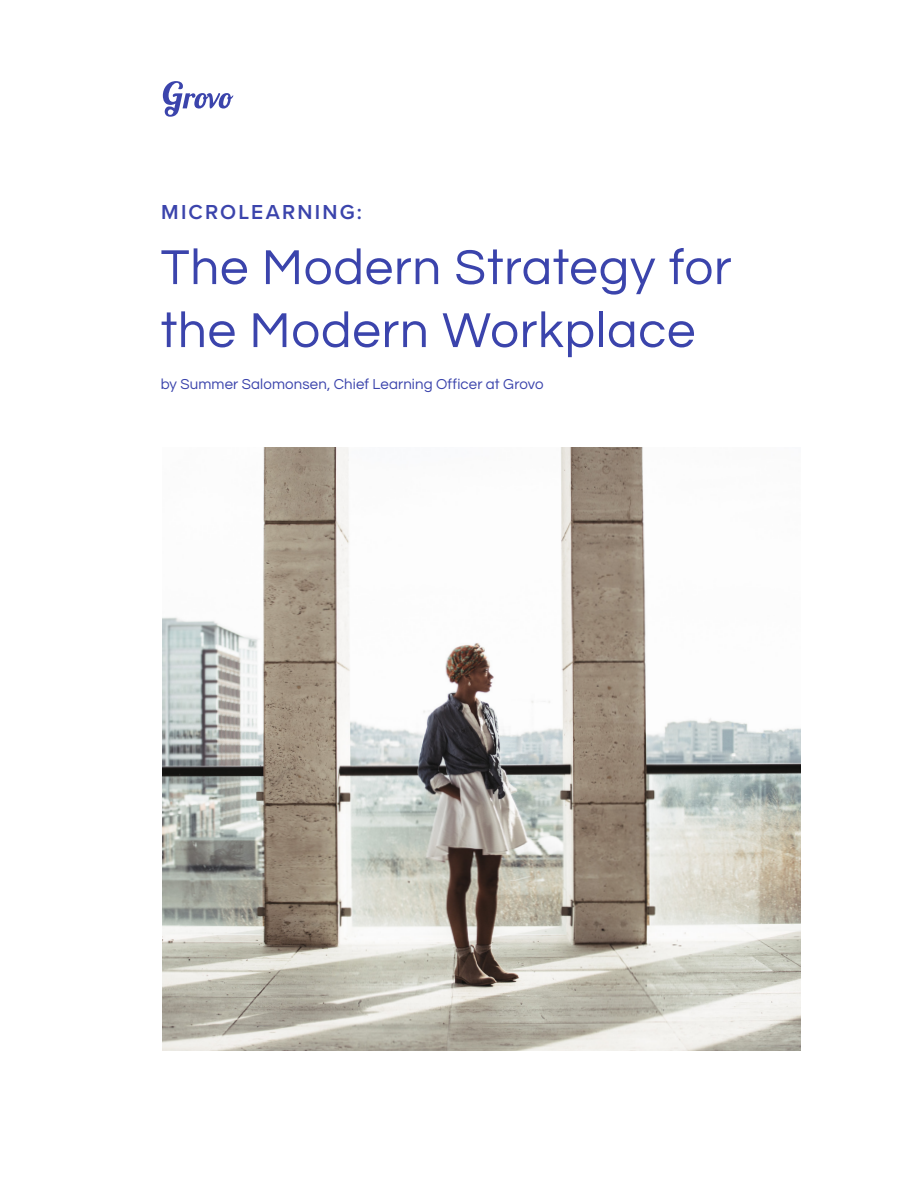
<style>
.page{position:relative;width:918px;height:1188px;background:#fff}
.page>*{position:absolute;margin:0;border:0;box-sizing:border-box;transform-origin:0 0}
.t1{font:51px/63px "Questrial";letter-spacing:.015em;color:#3b44ac}
.t2{font:600 21px "Proxima Nova";letter-spacing:.105em;color:#3b44ac}
.t3{font:15px "Questrial";letter-spacing:.01em;color:#3b44ac}
</style>
<div class="page">
<img style="left:162px;top:448px;width:638px;height:603px">
<svg style="left:163px;top:81px;width:71px;height:36px"></svg>
<h2 class="t2" style="left:161px;top:197px;width:202px">MICROLEARNING:</h2>
<h1 class="t1" style="left:161px;top:237px;width:572px">The Modern Strategy for the Modern Workplace</h1>
<p class="t3" style="left:161px;top:377px;width:384px">by Summer Salomonsen, Chief Learning Officer at Grovo</p>
</div>
